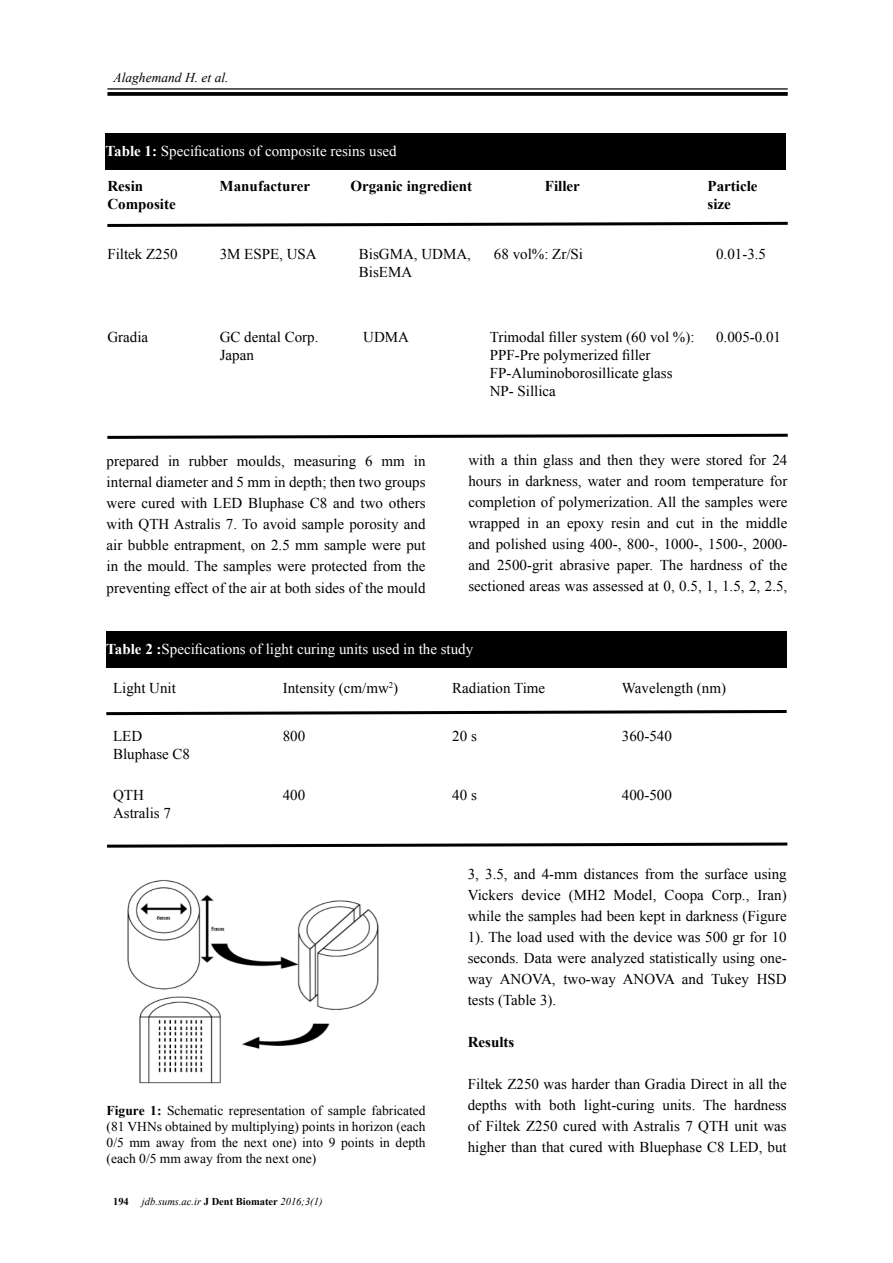
<style>
.page{position:relative;width:893px;height:1263px;background:#fff}
.page>*{position:absolute;margin:0;border:0;box-sizing:border-box;transform-origin:0 0}
.t1{font:15px/21px "Times New Roman";color:#000;text-align:justify}
.t2{font:15px "Times New Roman";color:#fff}
.t3{font:700 15px/18px "Times New Roman";color:#000}
.t4{font:13.5px/16.2px "Times New Roman";color:#000;text-align:justify}
.t5{font:italic 13.5px "Times New Roman";color:#000}
.t6{font:italic 10.5px "Times New Roman";color:#000}
.t7{font:700 10.5px "Times New Roman";color:#000}
.t8{font:8.7px "Times New Roman";color:#000}
.s1{font-weight:700}
.s2{font-weight:700;font-style:normal}
</style>
<div class="page">
<hr style="left:107px;top:88px;width:681px;height:2px;background:#000">
<svg style="left:107px;top:92px;width:681px;height:4px;background:#0f0f0f"></svg>
<div style="left:106px;top:133px;width:680px;height:37px;background:#000"></div>
<div style="left:106px;top:631px;width:681px;height:37px;background:#000"></div>
<svg style="left:107px;top:433px;width:681px;height:6px"></svg>
<svg style="left:107px;top:221px;width:681px;height:6px"></svg>
<svg style="left:107px;top:842px;width:681px;height:6px"></svg>
<svg style="left:106px;top:710px;width:681px;height:6px"></svg>
<img style="left:127px;top:880px;width:252px;height:204px">
<p class="t5" style="left:113px;top:69px;width:117px">Alaghemand H. et al.</p>
<p class="t2" style="left:106px;top:140px;width:293px"><span class="s1">Table 1:</span> Specifications of composite resins used</p>
<p class="t3" style="left:107px;top:177px;width:37px">Resin</p>
<p class="t3" style="left:220px;top:177px;width:92px">Manufacturer</p>
<p class="t3" style="left:350px;top:177px;width:123px">Organic ingredient</p>
<p class="t3" style="left:545px;top:177px;width:36px">Filler</p>
<p class="t3" style="left:107px;top:195px;width:70px">Composite</p>
<p class="t1" style="left:359px;top:243px;width:114px">BisGMA, UDMA,</p>
<p class="t1" style="left:494px;top:243px;width:91px">68 vol%: Zr/Si</p>
<p class="t1" style="left:716px;top:243px;width:51px">0.01-3.5</p>
<p class="t1" style="left:359px;top:261px;width:55px">BisEMA</p>
<p class="t3" style="left:708px;top:177px;width:51px">Particle size</p>
<p class="t1" style="left:107px;top:243px;width:72px">Filtek Z250</p>
<p class="t1" style="left:220px;top:243px;width:99px">3M ESPE, USA</p>
<p class="t1" style="left:107px;top:327px;width:42px">Gradia</p>
<p class="t1" style="left:220px;top:327px;width:100px">GC dental Corp.</p>
<p class="t1" style="left:363px;top:327px;width:47px">UDMA</p>
<p class="t1" style="left:220px;top:345px;width:36px">Japan</p>
<p class="t1" style="left:490px;top:327px;width:206px">Trimodal filler system (60 vol %):</p>
<p class="t1" style="left:716px;top:327px;width:66px">0.005-0.01</p>
<p class="t1" style="left:490px;top:346px;width:184px;line-height:18px;text-align:left">PPF-Pre polymerized filler<br>FP-Aluminoborosillicate glass<br>NP- Sillica</p>
<p class="t1" style="left:107px;top:451px;width:320px">prepared in rubber moulds, measuring 6 mm in internal diameter and 5 mm in depth; then two groups were cured with LED Bluphase C8 and two others with QTH Astralis 7. To avoid sample porosity and air bubble entrapment, on 2.5 mm sample were put in the mould. The samples were protected from the preventing effect of the air at both sides of the mould</p>
<p class="t1" style="left:468px;top:450px;width:320px">with a thin glass and then they were stored for 24 hours in darkness, water and room temperature for completion of polymerization. All the samples were wrapped in an epoxy resin and cut in the middle and polished using 400-, 800-, 1000-, 1500-, 2000- and 2500-grit abrasive paper. The hardness of the sectioned areas was assessed at 0, 0.5, 1, 1.5, 2, 2.5,</p>
<p class="t2" style="left:106px;top:639px;width:368px"><span class="s1">Table 2 :</span>Specifications of light curing units used in the study</p>
<p class="t1" style="left:283px;top:677px;width:117px">Intensity (cm/mw )</p>
<p class="t1" style="left:452px;top:677px;width:94px">Radiation Time</p>
<p class="t1" style="left:622px;top:677px;width:106px">Wavelength (nm)</p>
<p class="t8" style="left:389px;top:679px;width:6px">2</p>
<p class="t1" style="left:113px;top:677px;width:64px">Light Unit</p>
<p class="t1" style="left:113px;top:725px;width:31px">LED</p>
<p class="t1" style="left:283px;top:725px;width:24px">800</p>
<p class="t1" style="left:452px;top:725px;width:26px">20 s</p>
<p class="t1" style="left:622px;top:725px;width:51px">360-540</p>
<p class="t1" style="left:113px;top:743px;width:79px">Bluphase C8</p>
<p class="t1" style="left:113px;top:784px;width:32px">QTH</p>
<p class="t1" style="left:283px;top:784px;width:24px">400</p>
<p class="t1" style="left:452px;top:784px;width:26px">40 s</p>
<p class="t1" style="left:622px;top:784px;width:51px">400-500</p>
<p class="t1" style="left:113px;top:802px;width:59px">Astralis 7</p>
<p class="t4" style="left:107px;top:1102px;width:320px"><span class="s1">Figure 1:</span> Schematic representation of sample fabricated (81 VHNs obtained by multiplying) points in horizon (each 0/5 mm away from the next one) into 9 points in depth (each 0/5 mm away from the next one)</p>
<p class="t7" style="left:113px;top:1194px;width:17px">194</p>
<p class="t6" style="left:142px;top:1194px;width:182px">jdb.sums.ac.ir <span class="s2">J Dent Biomater</span> 2016;3(1)</p>
<p class="t1" style="left:468px;top:863px;width:320px">3, 3.5, and 4-mm distances from the surface using Vickers device (MH2 Model, Coopa Corp., Iran) while the samples had been kept in darkness (Figure 1). The load used with the device was 500 gr for 10 seconds. Data were analyzed statistically using one&shy;way ANOVA, two-way ANOVA and Tukey HSD tests (Table 3).</p>
<p class="t3" style="left:468px;top:1033px;width:48px">Results</p>
<p class="t1" style="left:468px;top:1073px;width:320px">Filtek Z250 was harder than Gradia Direct in all the depths with both light-curing units. The hardness of Filtek Z250 cured with Astralis 7 QTH unit was higher than that cured with Bluephase C8 LED, but</p>
</div>
